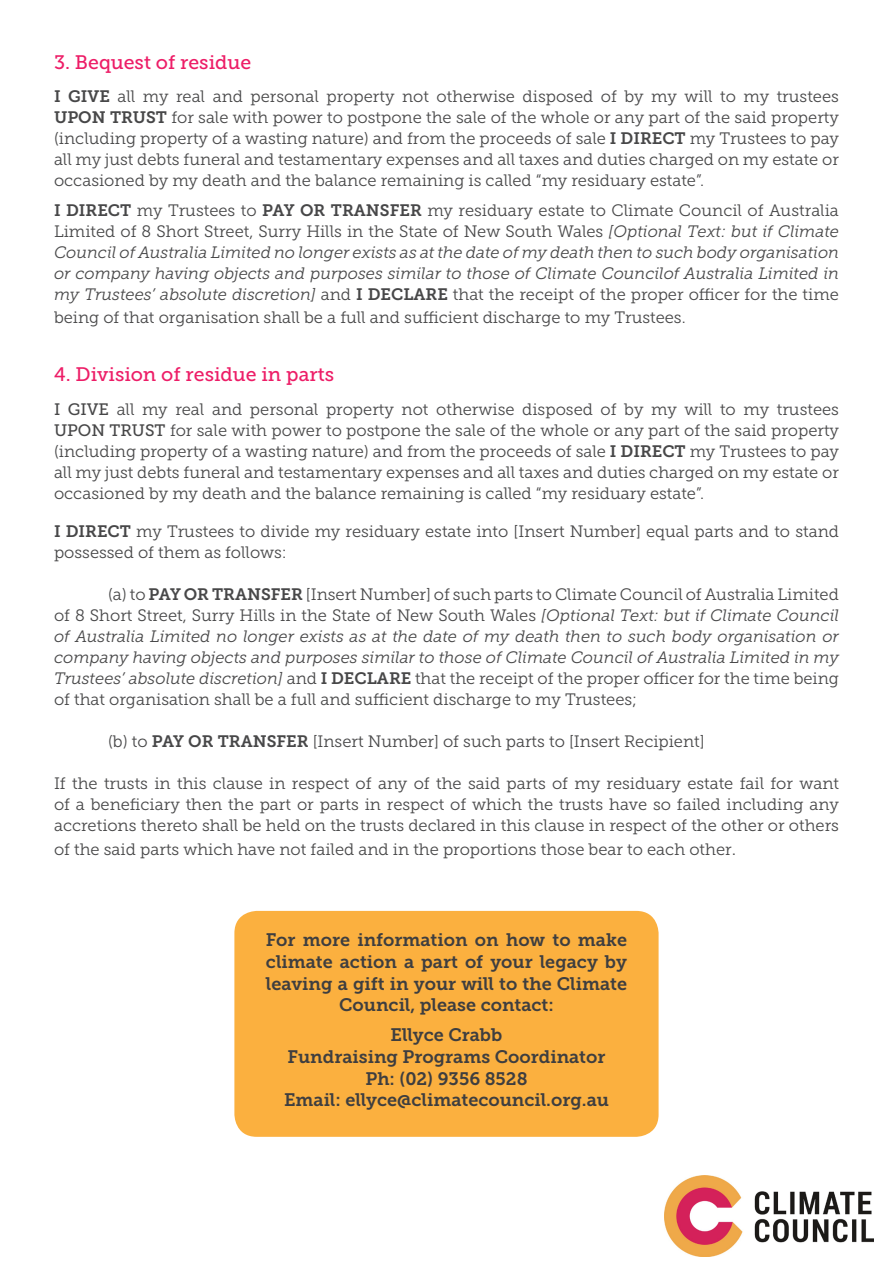
<style>
.page{position:relative;width:893px;height:1263px;background:#fff}
.page>*{position:absolute;margin:0;border:0;box-sizing:border-box;transform-origin:0 0}
.t1{font:19.5px "Museo Slab 500";color:#ed115f}
.t2{font:18px/21.6px "Museo Slab 700";color:#3e3e3f;text-align:center}
.t3{font:16.5px/21px "Museo Slab 300";color:#3e3e3f;text-align:justify}
.t4{font:italic 16.5px/21px "Museo Slab 300";color:#3e3e3f;text-align:justify}
.s1{font-family:"Museo Slab 700"}
.s2{font-family:"Museo Slab 700";font-style:normal}
.s3{font-style:normal}
.s4{font-family:"Museo Slab 500"}
.s5{font-style:italic}
.s6{font-size:18px}
</style>
<div class="page">
<img style="left:664px;top:1175px;width:210px;height:81px">
<div style="left:234px;top:911px;width:425px;height:226px;background:#fbb03f;border-radius:22px"></div>
<p class="t1" style="left:54px;top:51px;width:199px">3. Bequest of residue</p>
<p class="t3" style="left:54px;top:86px;width:786px"><span class="s1">I GIVE</span> all my real and personal property not otherwise disposed of by my will to my trustees <span class="s1">UPON TRUST</span> for sale with power to postpone the sale of the whole or any part of the said property (including property of a wasting nature) and from the proceeds of sale <span class="s1">I DIRECT</span> my Trustees to pay all my just debts funeral and testamentary expenses and all taxes and duties charged on my estate or occasioned by my death and the balance remaining is called “my residuary estate”.</p>
<p class="t4" style="left:54px;top:200px;width:786px"><span class="s2">I DIRECT</span> <span class="s3">my Trustees to</span> <span class="s2">PAY OR TRANSFER</span> <span class="s3">my residuary estate to Climate Council of Australia Limited of 8 Short Street, Surry Hills in the State of New South Wales</span> [Optional Text: but if Climate Council of Australia Limited no longer exists as at the date of my death then to such body organisation or company having objects and purposes similar to those of Climate Councilof Australia Limited in my Trustees’ absolute discretion] <span class="s3">and</span> <span class="s2">I DECLARE</span> <span class="s3">that the receipt of the proper officer for the time</span></p>
<p class="t3" style="left:54px;top:307px;width:633px">being of that organisation shall be a full and sufficient discharge to my Trustees.</p>
<p class="t1" style="left:54px;top:363px;width:282px">4. Division of residue in parts</p>
<p class="t3" style="left:54px;top:398px;width:787px"><span class="s4">I GIVE</span> all my real and personal property not otherwise disposed of by my will to my trustees <span class="s4">UPON TRUST</span> for sale with power to postpone the sale of the whole or any part of the said property (including property of a wasting nature) and from the proceeds of sale <span class="s1">I DIRECT</span> my Trustees to pay all my just debts funeral and testamentary expenses and all taxes and duties charged on my estate or occasioned by my death and the balance remaining is called “my residuary estate”.</p>
<p class="t3" style="left:54px;top:520px;width:786px"><span class="s1">I DIRECT</span> my Trustees to divide my residuary estate into [Insert Number] equal parts and to stand possessed of them as follows:</p>
<p class="t3" style="left:54px;top:584px;width:786px;text-indent:54px">(a) to <span class="s1">PAY OR TRANSFER</span> [Insert Number] of such parts to Climate Council of Australia Limited of 8 Short Street, Surry Hills in the State of New South Wales <span class="s5">[Optional Text: but if Climate Council of Australia Limited no longer exists as at the date of my death then to such body organisation or company having objects and purposes similar to those of Climate Council of Australia Limited in my Trustees’ absolute discretion]</span> and <span class="s1">I DECLARE</span> that the receipt of the proper officer for the time being of that organisation shall be a full and sufficient discharge to my Trustees;</p>
<p class="t3" style="left:108px;top:731px;width:598px">(b) to <span class="s1">PAY OR TRANSFER</span> [Insert Number] of such parts to [Insert Recipient]</p>
<p class="t3" style="left:54px;top:773px;width:786px">If the trusts in this clause in respect of any of the said parts of my residuary estate fail for want of a beneficiary then the part or parts in respect of which the trusts have so failed including any accretions thereto shall be held on the trusts declared in this clause in respect of the other or others</p>
<p class="t3" style="left:54px;top:839px;width:684px">of the said parts which have not failed and in the proportions those bear to each other<span class="s6">.</span></p>
<p class="t2" style="left:266px;top:929px;width:363px">For more information on how to make climate action a part of your legacy by leaving a gift in your will to the Climate Council, please contact:</p>
<p class="t2" style="left:391px;top:1024px;width:113px">Ellyce Crabb</p>
<p class="t2" style="left:288px;top:1046px;width:319px">Fundraising Programs Coordinator</p>
<p class="t2" style="left:365px;top:1068px;width:164px">Ph: (02) 9356 8528</p>
<p class="t2" style="left:284px;top:1089px;width:326px">Email: ellyce@climatecouncil.org.au</p>
</div>
